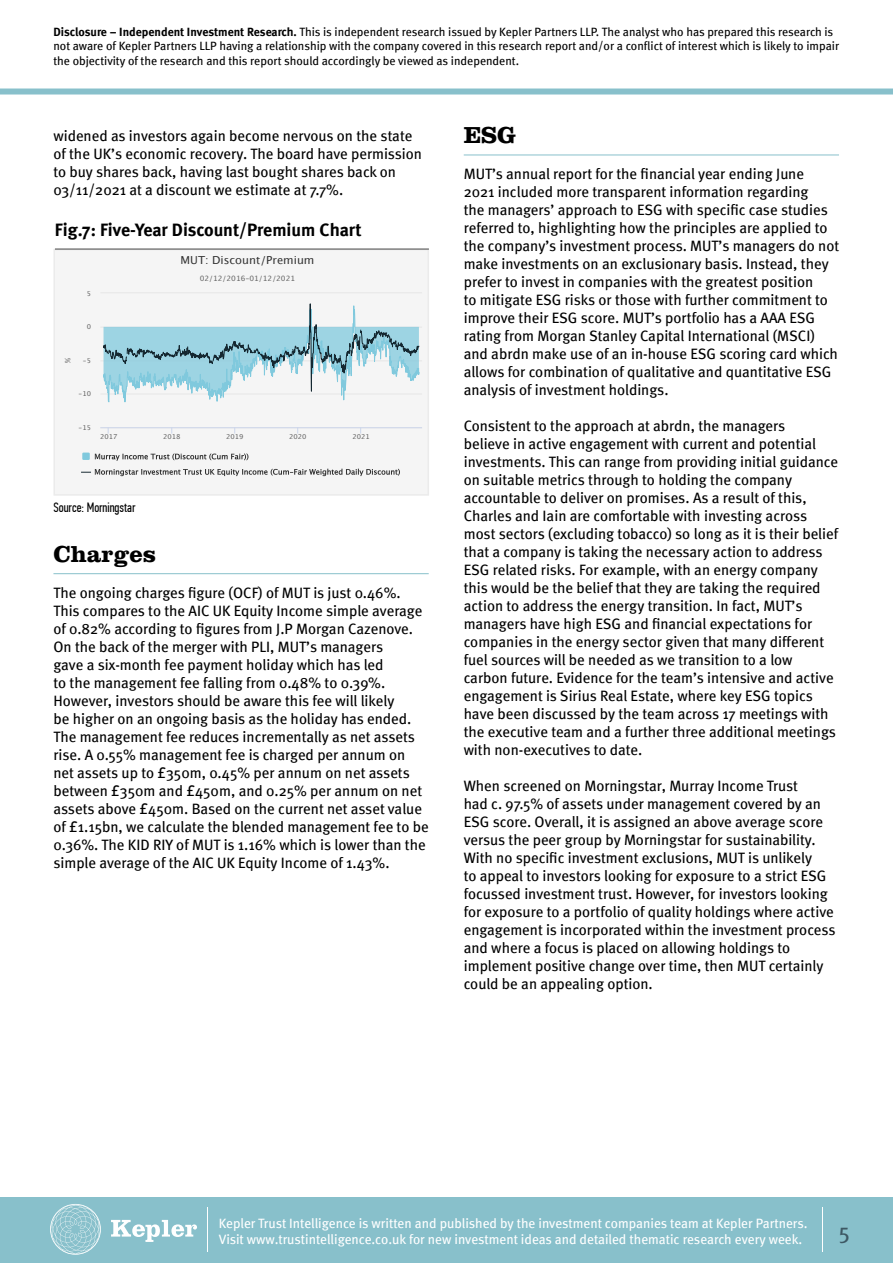
<style>
.page{position:relative;width:893px;height:1263px;background:#fff}
.page>*{position:absolute;margin:0;border:0;box-sizing:border-box;transform-origin:0 0}
.factsheet_heading1{font:700 24px "Clarendon LT Std";color:#000}
.t1{font:22.5px "Meta";color:#3d5864}
.chart_heading{font:700 18px "Meta";color:#000}
.t2{font:15px/18px "Meta";color:#000}
.t3{font:13.5px/16.2px "Meta";color:#fff}
.t4{font:13.5px "PF Din Text Comp Pro";color:#000}
.t5{font:12px/14.4px "Meta";color:#000}
.t6{font:11.1px "Lucida Grande";color:#333}
.t7{font:7.5px "Lucida Grande";color:#666}
.t8{font:7.35px "Lucida Grande";color:#666}
.t9{font:6.75px "Lucida Grande";color:#666}
.s1{font-family:"Meta Bold LF"}
</style>
<div class="page">
<div style="left:0;top:1197px;width:893px;height:66px;background:#88c0cb"></div>
<svg style="left:111px;top:1220px;width:86px;height:22px"></svg>
<svg style="left:50px;top:1204px;width:51px;height:51px"></svg>
<hr style="left:207px;top:1207px;width:1px;height:44px;background:#fff">
<div style="left:0;top:89px;width:893px;height:6px;background:#88c0cb"></div>
<hr style="left:822px;top:1207px;width:1px;height:44px;background:#fff">
<hr style="left:464px;top:155px;width:375px;height:1px;background:#88c0cb">
<hr style="left:53px;top:573px;width:376px;height:1px;background:#88c0cb">
<div style="left:54px;top:250px;width:374px;height:245px;background:#f5f5f5"></div>
<hr style="left:100px;top:394px;width:322px;height:1px;background:#e6e6e6">
<hr style="left:100px;top:361px;width:322px;height:1px;background:#e6e6e6">
<hr style="left:100px;top:327px;width:322px;height:1px;background:#e6e6e6">
<hr style="left:100px;top:292px;width:322px;height:1px;background:#e6e6e6">
<hr style="left:100px;top:427px;width:322px;height:1px;background:#ccd6eb">
<svg style="left:103px;top:303px;width:317px;height:131px"></svg>
<svg style="left:82px;top:453px;width:166px;height:8px"></svg>
<svg style="left:81px;top:468px;width:319px;height:8px"></svg>
<div style="left:53px;top:249px;width:376px;height:247px;border:2px solid #ebebeb"></div>
<hr style="left:55px;top:248px;width:374px;height:2px;background:#808080">
<p class="t5" style="left:53px;top:24px;width:787px"><span class="s1">Disclosure – Independent Investment Research.</span> This is independent research issued by Kepler Partners LLP. The analyst who has prepared this research is not aware of Kepler Partners LLP having a relationship with the company covered in this research report and/or a conflict of interest which is likely to impair the objectivity of the research and this report should accordingly be viewed as independent.</p>
<p class="t2" style="left:53px;top:127px;width:370px">widened as investors again become nervous on the state of the UK’s economic recovery. The board have permission to buy shares back, having last bought shares back on 03/11/2021 at a discount we estimate at 7.7%.</p>
<p class="chart_heading" style="left:55px;top:219px;width:308px">Fig.7: Five-Year Discount/Premium Chart</p>
<p class="t9" style="left:87px;top:289px;width:6px">5</p>
<p class="t9" style="left:87px;top:322px;width:6px">0</p>
<p class="t7" style="left:63px;top:363px;width:6px;rotate:-90deg">%</p>
<p class="t9" style="left:83px;top:356px;width:10px">-5</p>
<p class="t9" style="left:79px;top:389px;width:14px">-10</p>
<p class="t6" style="left:181px;top:253px;width:135px">MUT: Discount/Premium</p>
<p class="t8" style="left:200px;top:274px;width:97px">02/12/2016-01/12/2021</p>
<p class="t9" style="left:79px;top:423px;width:14px">-15</p>
<p class="t9" style="left:100px;top:432px;width:19px">2017</p>
<p class="t9" style="left:163px;top:432px;width:19px">2018</p>
<p class="t9" style="left:226px;top:432px;width:19px">2019</p>
<p class="t9" style="left:289px;top:432px;width:19px">2020</p>
<p class="t9" style="left:353px;top:432px;width:19px">2021</p>
<p class="t4" style="left:53px;top:499px;width:84px">Source: Morningstar</p>
<p class="factsheet_heading1" style="left:53px;top:539px;width:104px">Charges</p>
<p class="t2" style="left:53px;top:584px;width:377px">The ongoing charges figure (OCF) of MUT is just 0.46%.<br>This compares to the AIC UK Equity Income simple average of 0.82% according to figures from J.P Morgan Cazenove.<br>On the back of the merger with PLI, MUT’s managers<br>gave a six-month fee payment holiday which has led<br>to the management fee falling from 0.48% to 0.39%.<br>However, investors should be aware this fee will likely<br>be higher on an ongoing basis as the holiday has ended.<br>The management fee reduces incrementally as net assets rise. A 0.55% management fee is charged per annum on net assets up to £350m, 0.45% per annum on net assets between £350m and £450m, and 0.25% per annum on net assets above £450m. Based on the current net asset value of £1.15bn, we calculate the blended management fee to be 0.36%. The KID RIY of MUT is 1.16% which is lower than the simple average of the AIC UK Equity Income of 1.43%.</p>
<p class="factsheet_heading1" style="left:464px;top:121px;width:54px">ESG</p>
<p class="t2" style="left:464px;top:165px;width:377px">MUT’s annual report for the financial year ending June<br>2021 included more transparent information regarding<br>the managers’ approach to ESG with specific case studies referred to, highlighting how the principles are applied to the company’s investment process. MUT’s managers do not make investments on an exclusionary basis. Instead, they prefer to invest in companies with the greatest position<br>to mitigate ESG risks or those with further commitment to improve their ESG score. MUT’s portfolio has a AAA ESG rating from Morgan Stanley Capital International (MSCI) and abrdn make use of an in-house ESG scoring card which allows for combination of qualitative and quantitative ESG analysis of investment holdings.</p>
<p class="t2" style="left:464px;top:417px;width:376px">Consistent to the approach at abrdn, the managers<br>believe in active engagement with current and potential investments. This can range from providing initial guidance on suitable metrics through to holding the company accountable to deliver on promises. As a result of this, Charles and Iain are comfortable with investing across most sectors (excluding tobacco) so long as it is their belief that a company is taking the necessary action to address ESG related risks. For example, with an energy company this would be the belief that they are taking the required action to address the energy transition. In fact, MUT’s managers have high ESG and financial expectations for companies in the energy sector given that many different fuel sources will be needed as we transition to a low carbon future. Evidence for the team’s intensive and active engagement is Sirius Real Estate, where key ESG topics have been discussed by the team across 17 meetings with the executive team and a further three additional meetings with non-executives to date.</p>
<p class="t2" style="left:464px;top:777px;width:373px">When screened on Morningstar, Murray Income Trust<br>had c. 97.5% of assets under management covered by an ESG score. Overall, it is assigned an above average score versus the peer group by Morningstar for sustainability.<br>With no specific investment exclusions, MUT is unlikely<br>to appeal to investors looking for exposure to a strict ESG focussed investment trust. However, for investors looking for exposure to a portfolio of quality holdings where active engagement is incorporated within the investment process and where a focus is placed on allowing holdings to implement positive change over time, then MUT certainly could be an appealing option.</p>
<p class="t3" style="left:219px;top:1214px;width:590px">Kepler Trust Intelligence is written and published by the investment companies team at Kepler Partners.<br>Visit www.trustintelligence.co.uk for new investment ideas and detailed thematic research every week.</p>
<h2 class="t1" style="left:839px;top:1218px;width:13px">5</h2>
</div>
